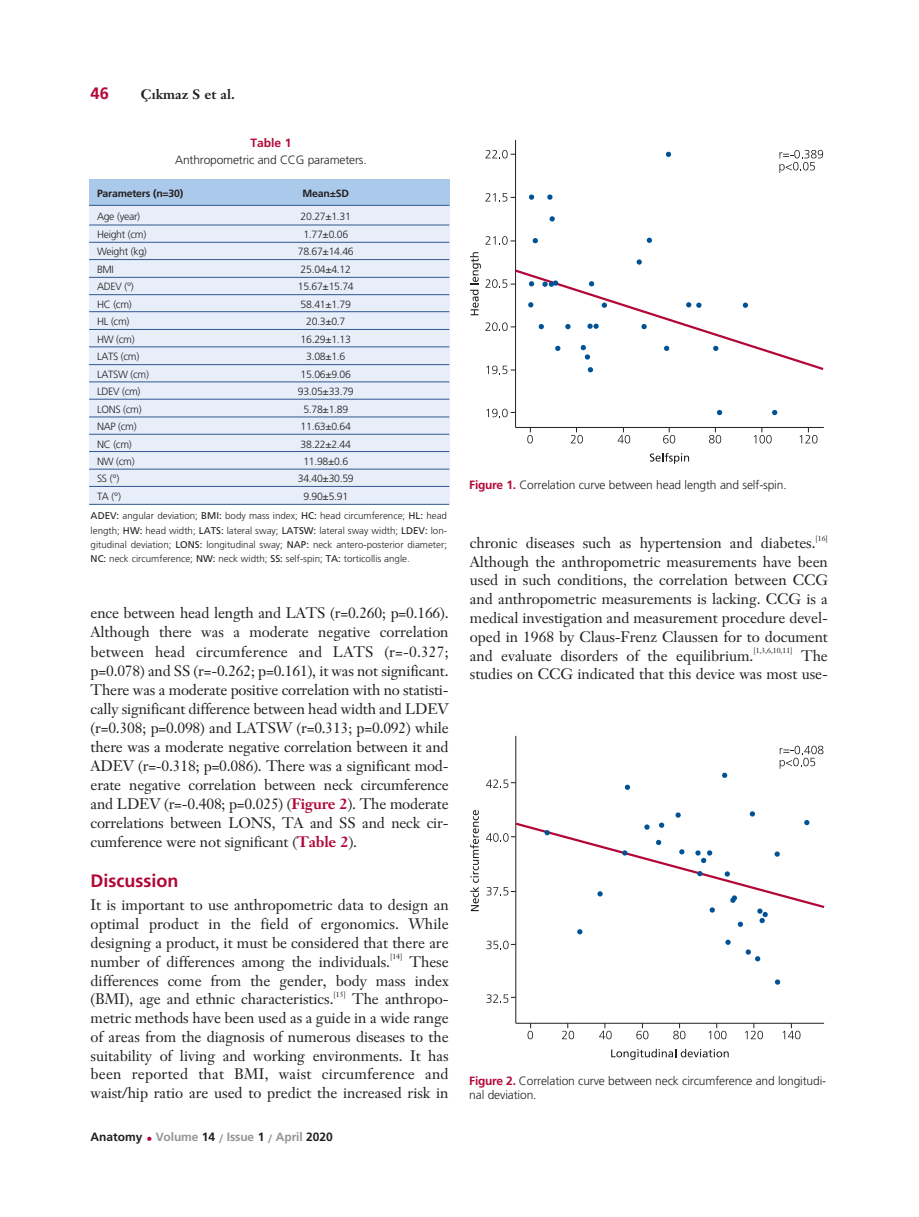
<style>
.page{position:relative;width:919px;height:1217px;background:#fff}
.page>*{position:absolute;margin:0;border:0;box-sizing:border-box;transform-origin:0 0}
.t1{font:700 18px "Frutiger";color:#b30738}
.t2{font:700 16.5px "Frutiger";color:#b30738}
.t3{font:15px/18.8px "Janson Text";letter-spacing:-.005em;color:#231f20;text-align:justify}
.t4{font:700 13.5px "Janson Text";color:#231f20}
.t5{font:300 12px/16.8px "Frutiger";letter-spacing:-.01em;color:#231f20;text-align:center}
.t6{font:700 12px "Frutiger";letter-spacing:-.01em;color:#939598}
.t7{font:300 10.5px "Frutiger";letter-spacing:-.03em;color:#231f20}
.t8{font:700 10.5px "Frutiger";letter-spacing:-.02em;color:#231f20}
.t9{font:300 9.75px/14.2px "Frutiger";color:#231f20;text-align:justify}
.t10{font:7.5px "Janson Text";letter-spacing:-.005em;color:#231f20}
.s1{font-weight:700;color:#b30738}
.s2{font-weight:400}
.s3{color:#231f20}
.s4{color:#b30738}
</style>
<div class="page">
<div style="left:89px;top:204px;width:360px;height:300px;background:#e7eef9"></div>
<div style="left:89px;top:179px;width:360px;height:27px;background:#abcaeb"></div>
<hr style="left:89px;top:504px;width:360px;height:1px;background:#325691">
<hr style="left:515px;top:140px;width:1px;height:287px;background:#231f20">
<hr style="left:515px;top:427px;width:308px;height:1px;background:#231f20">
<svg style="left:486px;top:408px;width:29px;height:9px"></svg>
<svg style="left:485px;top:236px;width:30px;height:9px"></svg>
<svg style="left:485px;top:193px;width:30px;height:8px"></svg>
<svg style="left:485px;top:150px;width:30px;height:8px"></svg>
<svg style="left:527px;top:428px;width:5px;height:15px"></svg>
<svg style="left:570px;top:428px;width:13px;height:15px"></svg>
<svg style="left:617px;top:428px;width:13px;height:15px"></svg>
<svg style="left:663px;top:428px;width:12px;height:15px"></svg>
<svg style="left:709px;top:428px;width:12px;height:15px"></svg>
<svg style="left:753px;top:428px;width:18px;height:15px"></svg>
<svg style="left:799px;top:428px;width:18px;height:15px"></svg>
<svg style="left:665px;top:152px;width:6px;height:5px"></svg>
<svg style="left:547px;top:194px;width:5px;height:6px"></svg>
<svg style="left:529px;top:194px;width:5px;height:6px"></svg>
<svg style="left:549px;top:216px;width:5px;height:5px"></svg>
<svg style="left:532px;top:238px;width:6px;height:5px"></svg>
<svg style="left:646px;top:237px;width:6px;height:6px"></svg>
<svg style="left:470px;top:252px;width:354px;height:122px"></svg>
<svg style="left:649px;top:453px;width:40px;height:10px"></svg>
<svg style="left:716px;top:410px;width:6px;height:5px"></svg>
<svg style="left:772px;top:410px;width:5px;height:5px"></svg>
<svg style="left:779px;top:150px;width:44px;height:23px"></svg>
<hr style="left:515px;top:735px;width:1px;height:287px;background:#231f20">
<hr style="left:515px;top:1022px;width:309px;height:1px;background:#231f20">
<svg style="left:486px;top:994px;width:29px;height:8px"></svg>
<svg style="left:486px;top:779px;width:29px;height:8px"></svg>
<svg style="left:527px;top:1022px;width:6px;height:17px"></svg>
<svg style="left:562px;top:1022px;width:12px;height:17px"></svg>
<svg style="left:599px;top:1022px;width:12px;height:17px"></svg>
<svg style="left:636px;top:1022px;width:12px;height:17px"></svg>
<svg style="left:673px;top:1022px;width:12px;height:17px"></svg>
<svg style="left:708px;top:1022px;width:18px;height:17px"></svg>
<svg style="left:745px;top:1022px;width:18px;height:17px"></svg>
<svg style="left:470px;top:810px;width:9px;height:100px"></svg>
<svg style="left:624px;top:784px;width:6px;height:5px"></svg>
<svg style="left:611px;top:1048px;width:117px;height:11px"></svg>
<svg style="left:779px;top:745px;width:44px;height:23px"></svg>
<svg style="left:782px;top:1022px;width:18px;height:17px"></svg>
<svg style="left:722px;top:772px;width:5px;height:5px"></svg>
<svg style="left:775px;top:979px;width:5px;height:5px"></svg>
<svg style="left:486px;top:811px;width:339px;height:150px"></svg>
<hr style="left:89px;top:205px;width:360px;height:1px;background:#325691">
<hr style="left:89px;top:224px;width:360px;height:1px;background:#325691">
<hr style="left:89px;top:242px;width:360px;height:1px;background:#325691">
<hr style="left:89px;top:259px;width:360px;height:1px;background:#325691">
<hr style="left:89px;top:277px;width:360px;height:1px;background:#325691">
<hr style="left:89px;top:294px;width:360px;height:1px;background:#325691">
<hr style="left:89px;top:311px;width:360px;height:1px;background:#325691">
<hr style="left:89px;top:329px;width:360px;height:1px;background:#325691">
<hr style="left:89px;top:346px;width:360px;height:1px;background:#325691">
<hr style="left:89px;top:364px;width:360px;height:1px;background:#325691">
<hr style="left:89px;top:381px;width:360px;height:1px;background:#325691">
<hr style="left:89px;top:399px;width:360px;height:1px;background:#325691">
<hr style="left:89px;top:416px;width:360px;height:1px;background:#325691">
<hr style="left:89px;top:434px;width:360px;height:1px;background:#325691">
<hr style="left:89px;top:451px;width:360px;height:1px;background:#325691">
<hr style="left:89px;top:468px;width:360px;height:1px;background:#325691">
<hr style="left:89px;top:486px;width:360px;height:1px;background:#325691">
<p class="t2" style="left:91px;top:87px;width:20px">46</p>
<p class="t4" style="left:141px;top:89px;width:95px">Ç›kmaz S et al.</p>
<p class="t5" style="left:175px;top:135px;width:193px"><span class="s1">Table 1<br></span>Anthropometric and CCG parameters.</p>
<p class="t8" style="left:97px;top:189px;width:88px">Parameters (n=30)</p>
<p class="t8" style="left:302px;top:189px;width:48px">Mean±SD</p>
<p class="t7" style="left:97px;top:212px;width:45px">Age (year)</p>
<p class="t7" style="left:300px;top:212px;width:52px">20.27±1.31</p>
<p class="t7" style="left:97px;top:230px;width:51px">Height (cm)</p>
<p class="t7" style="left:303px;top:230px;width:46px">1.77±0.06</p>
<p class="t7" style="left:97px;top:247px;width:51px">Weight (kg)</p>
<p class="t7" style="left:298px;top:247px;width:57px">78.67±14.46</p>
<p class="t7" style="left:97px;top:265px;width:18px">BMI</p>
<p class="t7" style="left:300px;top:265px;width:52px">25.04±4.12</p>
<p class="t7" style="left:97px;top:282px;width:38px">ADEV (°)</p>
<p class="t7" style="left:298px;top:282px;width:57px">15.67±15.74</p>
<p class="t7" style="left:97px;top:300px;width:36px">HC (cm)</p>
<p class="t7" style="left:300px;top:300px;width:52px">58.41±1.79</p>
<p class="t7" style="left:97px;top:317px;width:34px">HL (cm)</p>
<p class="t7" style="left:306px;top:317px;width:41px">20.3±0.7</p>
<p class="t7" style="left:97px;top:335px;width:39px">HW (cm)</p>
<p class="t7" style="left:300px;top:335px;width:52px">16.29±1.13</p>
<p class="t7" style="left:97px;top:352px;width:44px">LATS (cm)</p>
<p class="t7" style="left:306px;top:352px;width:41px">3.08±1.6</p>
<p class="t7" style="left:97px;top:370px;width:53px">LATSW (cm)</p>
<p class="t7" style="left:300px;top:370px;width:52px">15.06±9.06</p>
<p class="t7" style="left:97px;top:387px;width:45px">LDEV (cm)</p>
<p class="t7" style="left:298px;top:387px;width:57px">93.05±33.79</p>
<p class="t7" style="left:97px;top:404px;width:46px">LONS (cm)</p>
<p class="t7" style="left:303px;top:404px;width:46px">5.78±1.89</p>
<p class="t7" style="left:97px;top:422px;width:41px">NAP (cm)</p>
<p class="t7" style="left:300px;top:422px;width:52px">11.63±0.64</p>
<p class="t7" style="left:97px;top:439px;width:36px">NC (cm)</p>
<p class="t7" style="left:300px;top:439px;width:52px">38.22±2.44</p>
<p class="t7" style="left:97px;top:457px;width:39px">NW (cm)</p>
<p class="t7" style="left:303px;top:457px;width:46px">11.98±0.6</p>
<p class="t7" style="left:97px;top:474px;width:24px">SS (°)</p>
<p class="t7" style="left:298px;top:474px;width:57px">34.40±30.59</p>
<p class="t7" style="left:97px;top:492px;width:26px">TA (°)</p>
<p class="t7" style="left:303px;top:492px;width:46px">9.90±5.91</p>
<p class="t9" style="left:91px;top:509px;width:358px"><span class="s2">ADEV:</span> angular deviation; <span class="s2">BMI:</span> body mass index; <span class="s2">HC:</span> head circumference; <span class="s2">HL:</span> head length; <span class="s2">HW:</span> head width; <span class="s2">LATS:</span> lateral sway; <span class="s2">LATSW:</span> lateral sway width; <span class="s2">LDEV:</span> lon&shy;gitudinal deviation; <span class="s2">LONS:</span> longitudinal sway; <span class="s2">NAP:</span> neck antero-posterior diameter; <span class="s2">NC:</span> neck circumference; <span class="s2">NW:</span> neck width; <span class="s2">SS:</span> self-spin; <span class="s2">TA:</span> torticollis angle.</p>
<p class="t3" style="left:91px;top:605px;width:359px">ence between head length and LATS (r=0.260; p=0.166).<br>Although there was a moderate negative correlation between head circumference and LATS (r=-0.327; p=0.078) and SS (r=-0.262; p=0.161), it was not significant.<br>There was a moderate positive correlation with no statisti&shy;cally significant difference between head width and LDEV (r=0.308; p=0.098) and LATSW (r=0.313; p=0.092) while there was a moderate negative correlation between it and ADEV (r=-0.318; p=0.086). There was a significant mod&shy;erate negative correlation between neck circumference and LDEV (r=-0.408; p=0.025) (<span class="s1">Figure 2</span>). The moderate correlations between LONS, TA and SS and neck cir&shy;cumference were not significant (<span class="s1">Table 2</span>).</p>
<p class="t1" style="left:91px;top:873px;width:89px">Discussion</p>
<p class="t3" style="left:91px;top:897px;width:359px">It is important to use anthropometric data to design an optimal product in the field of ergonomics. While designing a product, it must be considered that there are number of differences among the individuals.</p>
<p class="t10" style="left:390px;top:953px;width:14px">[14]</p>
<p class="t3" style="left:91px;top:953px;width:359px;text-indent:319px">These differences come from the gender, body mass index (BMI), age and ethnic characteristics.</p>
<p class="t10" style="left:333px;top:990px;width:14px">[15]</p>
<p class="t3" style="left:91px;top:991px;width:359px;text-indent:261px">The anthropo&shy;metric methods have been used as a guide in a wide range of areas from the diagnosis of numerous diseases to the suitability of living and working environments. It has been reported that BMI, waist circumference and waist/hip ratio are used to predict the increased risk in</p>
<p class="t6" style="left:91px;top:1132px;width:244px"><span class="s3">Anatomy</span> <span class="s4">•</span> Volume <span class="s3">14</span> / Issue <span class="s3">1</span> / April <span class="s3">2020</span></p>
<p class="t5" style="left:469px;top:477px;width:319px"><span class="s1">Figure 1.</span> Correlation curve between head length and self-spin.</p>
<p class="t3" style="left:470px;top:535px;width:347px">chronic diseases such as hypertension and diabetes.</p>
<p class="t10" style="left:815px;top:534px;width:14px">[16]</p>
<p class="t3" style="left:470px;top:553px;width:359px">Although the anthropometric measurements have been used in such conditions, the correlation between CCG and anthropometric measurements is lacking. CCG is a medical investigation and measurement procedure devel&shy;oped in 1968 by Claus-Frenz Claussen for to document and evaluate disorders of the equilibrium.</p>
<p class="t10" style="left:753px;top:647px;width:41px">[1,3,6,10,11]</p>
<p class="t3" style="left:470px;top:647px;width:359px;text-align:right">The<br>studies on CCG indicated that this device was most use-</p>
<p class="t5" style="left:469px;top:1074px;width:358px;line-height:14.5px;text-align:left"><span class="s1">Figure 2.</span> Correlation curve between neck circumference and longitudi&shy;nal deviation.</p>
</div>
